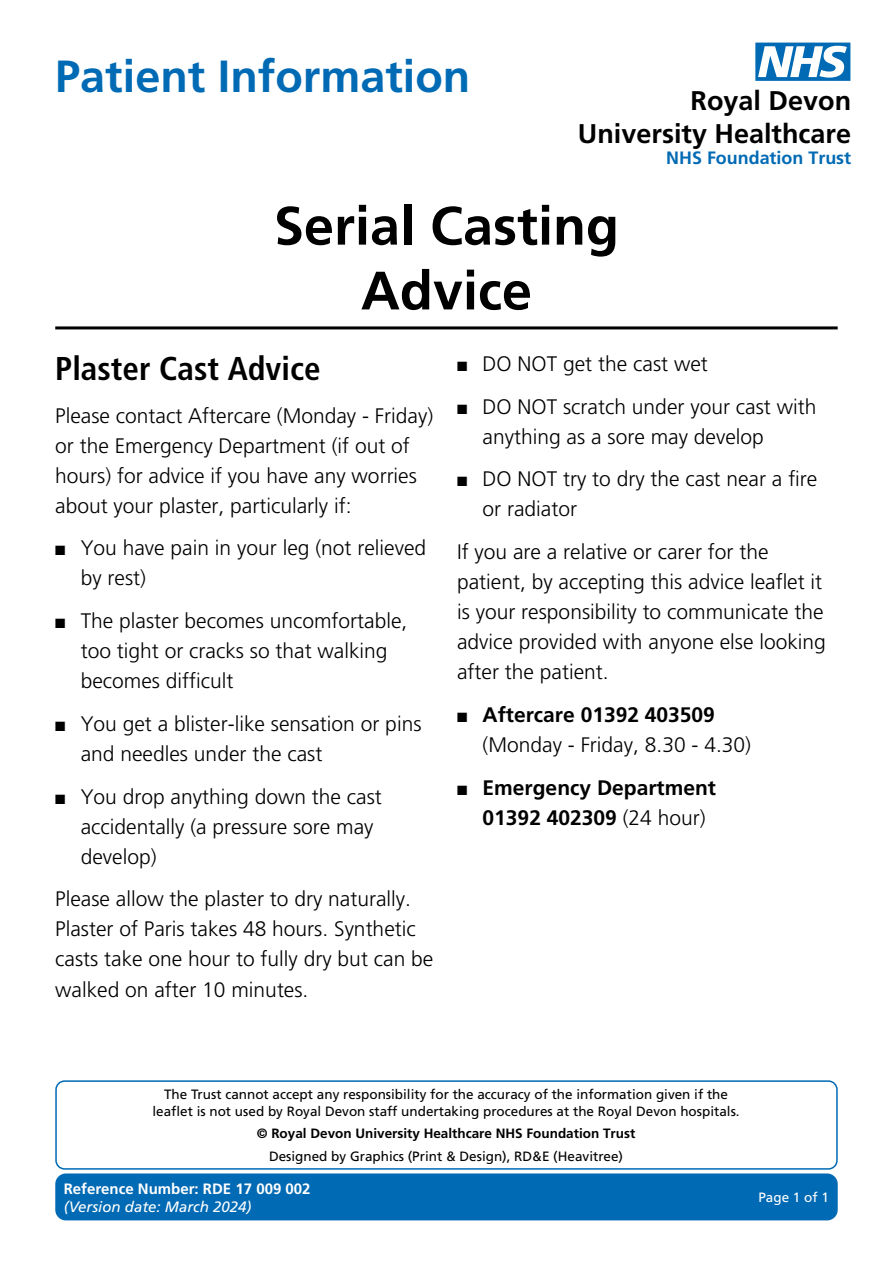
<style>
.page{position:relative;width:893px;height:1263px;background:#fff}
.page>*{position:absolute;margin:0;border:0;box-sizing:border-box;transform-origin:0 0}
.t1{font:700 54px/64.8px "Frutiger 65";color:#000;text-align:center}
.t2{font:700 45px "Frutiger 65";color:#006ab4}
.t3{font:700 condensed 33px "Frutiger 67";color:#000}
.t4{font:700 27px/32.4px "Frutiger 65";color:#000;text-align:right}
.t5{font:300 21px/30px "Frutiger 45";color:#000}
.t6{font:700 21px/30px "Frutiger 65";color:#000}
.t7{font:700 17.85px "Frutiger 65";color:#006ab4}
.t8{font:700 15px "Frutiger 65";color:#fff}
.t9{font:italic 15px "Frutiger 56";color:#fff}
.t10{font:13.5px/16.2px "Frutiger 55 Roman";color:#000;text-align:center}
.t11{font:700 13.5px "Frutiger 65";color:#000}
.t12{font:13.5px "Frutiger 55 Roman";color:#fff}
.s1{font-family:"Frutiger 45";font-weight:300}
</style>
<div class="page">
<div style="left:55px;top:1173px;width:783px;height:47px;background:#006ab4;border-radius:11px"></div>
<svg style="left:755px;top:43px;width:95px;height:38px"></svg>
<div style="left:55px;top:1080px;width:783px;height:90px;border:2px solid #006ab4;border-radius:9px"></div>
<hr style="left:55px;top:326px;width:783px;height:3px;background:#000">
<h2 class="t2" style="left:55px;top:50px;width:417px">Patient Information</h2>
<p class="t4" style="left:578px;top:84px;width:275px">Royal Devon<br>University Healthcare</p>
<p class="t7" style="left:666px;top:147px;width:186px">NHS Foundation Trust</p>
<h1 class="t1" style="left:274px;top:193px;width:347px">Serial Casting<br>Advice</h1>
<h3 class="t3" style="left:55px;top:349px;width:267px">Plaster Cast Advice</h3>
<p class="t5" style="left:55px;top:400px;width:379px">Please contact Aftercare (Monday - Friday) or the Emergency Department (if out of hours) for advice if you have any worries about your plaster, particularly if:</p>
<p class="t5" style="left:81px;top:533px;width:347px;text-indent:-25px">■ You have pain in your leg (not relieved by rest)</p>
<p class="t5" style="left:81px;top:606px;width:328px;text-indent:-25px">■ The plaster becomes uncomfortable, too tight or cracks so that walking becomes difficult</p>
<p class="t5" style="left:81px;top:709px;width:342px;text-indent:-25px">■ You get a blister-like sensation or pins and needles under the cast</p>
<p class="t5" style="left:81px;top:781px;width:303px;text-indent:-25px">■ You drop anything down the cast accidentally (a pressure sore may develop)</p>
<p class="t5" style="left:55px;top:884px;width:380px">Please allow the plaster to dry naturally.<br>Plaster of Paris takes 48 hours. Synthetic casts take one hour to fully dry but can be walked on after 10 minutes.</p>
<p class="t5" style="left:457px;top:348px;width:252px">■ DO NOT get the cast wet</p>
<p class="t5" style="left:483px;top:391px;width:335px;text-indent:-25px">■ DO NOT scratch under your cast with anything as a sore may develop</p>
<p class="t5" style="left:483px;top:464px;width:336px;text-indent:-25px">■ DO NOT try to dry the cast near a fire or radiator</p>
<p class="t5" style="left:457px;top:537px;width:370px">If you are a relative or carer for the patient, by accepting this advice leaflet it is your responsibility to communicate the advice provided with anyone else looking after the patient.</p>
<p class="t6" style="left:457px;top:699px;width:259px">■ Aftercare 01392 403509</p>
<p class="t5" style="left:483px;top:730px;width:270px">(Monday - Friday, 8.30 - 4.30)</p>
<p class="t6" style="left:483px;top:772px;width:235px;text-indent:-25px">■ Emergency Department<br>01392 402309 <span class="s1">(24 hour)</span></p>
<p class="t10" style="left:152px;top:1086px;width:589px">The Trust cannot accept any responsibility for the accuracy of the information given if the leaflet is not used by Royal Devon staff undertaking procedures at the Royal Devon hospitals.</p>
<p class="t11" style="left:257px;top:1125px;width:380px">© Royal Devon University Healthcare NHS Foundation Trust</p>
<p class="t10" style="left:269px;top:1148px;width:356px">Designed by Graphics (Print &amp; Design), RD&amp;E (Heavitree)</p>
<p class="t8" style="left:64px;top:1179px;width:248px">Reference Number: RDE 17 009 002</p>
<p class="t9" style="left:64px;top:1197px;width:189px">(Version date: March 2024)</p>
<p class="t12" style="left:758px;top:1189px;width:72px">Page 1 of 1</p>
</div>
